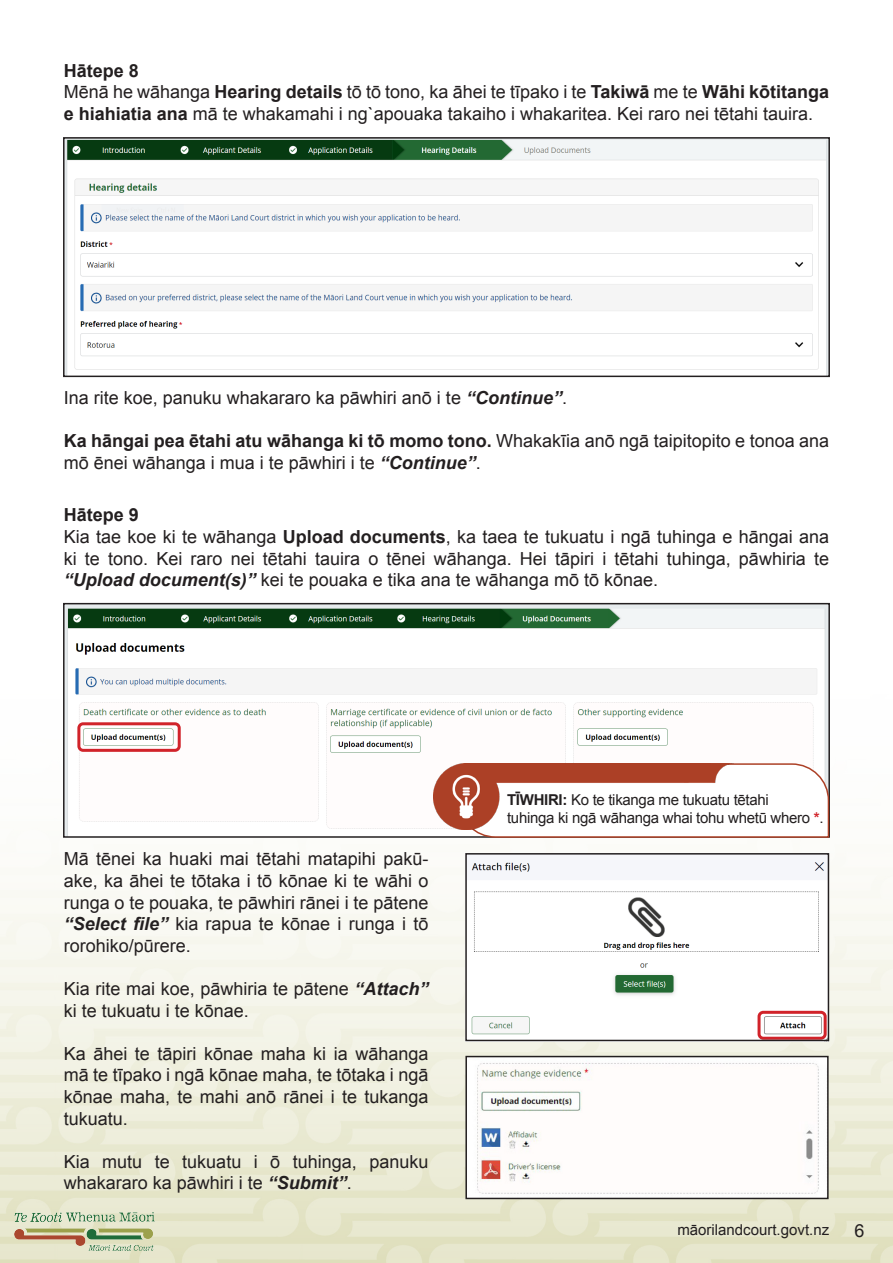
<style>
.page{position:relative;width:893px;height:1263px;background:#fff}
.page>*{position:absolute;margin:0;border:0;box-sizing:border-box;transform-origin:0 0}
.t1{font:18px/21.6px "Arial";color:#231f20}
.t2{font:700 18px "Arial";color:#231f20}
.t3{font:15px/18px "Arial";letter-spacing:-.02em;color:#231f20}
.t4{font:15px "Arial";color:#231f20}
.s1{font-weight:700}
.s2{font-weight:700;font-style:italic}
.s3{font-weight:700;color:#d1232a}
</style>
<div class="page">
<img style="left:0;top:853px;width:893px;height:410px">
<img style="left:14px;top:1213px;width:140px;height:37px">
<img style="left:66px;top:140px;width:761px;height:234px">
<div style="left:63px;top:137px;width:767px;height:240px;border:2px solid #231f20"></div>
<img style="left:66px;top:606px;width:761px;height:229px">
<div style="left:63px;top:603px;width:767px;height:235px;border:2px solid #231f20"></div>
<div style="left:77px;top:722px;width:104px;height:30px;border:3px solid #d1232a;border-radius:4px"></div>
<svg style="left:457px;top:762px;width:373px;height:76px"></svg>
<img style="left:434px;top:763px;width:299px;height:66px">
<img style="left:468px;top:1059px;width:358px;height:137px">
<div style="left:465px;top:1056px;width:364px;height:143px;border:2px solid #231f20"></div>
<img style="left:468px;top:856px;width:358px;height:26px">
<img style="left:468px;top:882px;width:358px;height:121px">
<img style="left:468px;top:1003px;width:358px;height:35px">
<div style="left:757px;top:1011px;width:70px;height:29px;border:3px solid #d1232a;border-radius:4px"></div>
<div style="left:465px;top:853px;width:364px;height:188px;border:2px solid #231f20"></div>
<p class="t2" style="left:64px;top:59px;width:77px">Hātepe 8</p>
<p class="t1" style="left:64px;top:82px;width:767px">Mēnā he wāhanga <span class="s1">Hearing details</span> tō tō tono, ka āhei te tīpako i te <span class="s1">Takiwā</span> me te <span class="s1">Wāhi kōtitanga e hiahiatia ana</span> mā te whakamahi i ng`apouaka takaiho i whakaritea. Kei raro nei tētahi tauira.</p>
<p class="t1" style="left:64px;top:387px;width:505px">Ina rite koe, panuku whakararo ka pāwhiri anō i te <span class="s2">“Continue”</span>.</p>
<p class="t1" style="left:64px;top:430px;width:767px"><span class="s1">Ka hāngai pea ētahi atu wāhanga ki tō momo tono.</span> Whakakīia anō ngā taipitopito e tonoa ana mō ēnei wāhanga i mua i te pāwhiri i te <span class="s2">“Continue”</span>.</p>
<p class="t2" style="left:64px;top:503px;width:77px">Hātepe 9</p>
<p class="t1" style="left:64px;top:526px;width:767px;text-align:justify">Kia tae koe ki te wāhanga <span class="s1">Upload documents</span>, ka taea te tukuatu i ngā tuhinga e hāngai ana ki te tono. Kei raro nei tētahi tauira o tēnei wāhanga. Hei tāpiri i tētahi tuhinga, pāwhiria te <span class="s2">“Upload document(s)”</span> kei te pouaka e tika ana te wāhanga mō tō kōnae.</p>
<p class="t1" style="left:64px;top:848px;width:366px;text-align:justify">Mā tēnei ka huaki mai tētahi matapihi pakū&shy;ake, ka āhei te tōtaka i tō kōnae ki te wāhi o runga o te pouaka, te pāwhiri rānei i te pātene <span class="s2">“Select file”</span> kia rapua te kōnae i runga i tō rorohiko/pūrere.</p>
<p class="t1" style="left:64px;top:978px;width:366px">Kia rite mai koe, pāwhiria te pātene <span class="s2">“Attach” </span>ki te tukuatu i te kōnae.</p>
<p class="t1" style="left:64px;top:1043px;width:366px;text-align:justify">Ka āhei te tāpiri kōnae maha ki ia wāhanga mā te tīpako i ngā kōnae maha, te tōtaka i ngā kōnae maha, te mahi anō rānei i te tukanga tukuatu.</p>
<p class="t1" style="left:64px;top:1151px;width:366px">Kia mutu te tukuatu i ō tuhinga, panuku whakararo ka pāwhiri i te <span class="s2">“Submit”</span>.</p>
<p class="t3" style="left:507px;top:791px;width:318px"><span class="s1">TĪWHIRI:</span> Ko te tikanga me tukuatu tētahi<br>tuhinga ki ngā wāhanga whai tohu whetū whero <span class="s3">*</span>.</p>
<p class="t4" style="left:677px;top:1220px;width:153px">māorilandcourt.govt.nz</p>
<p class="t1" style="left:855px;top:1220px;width:12px">6</p>
</div>
